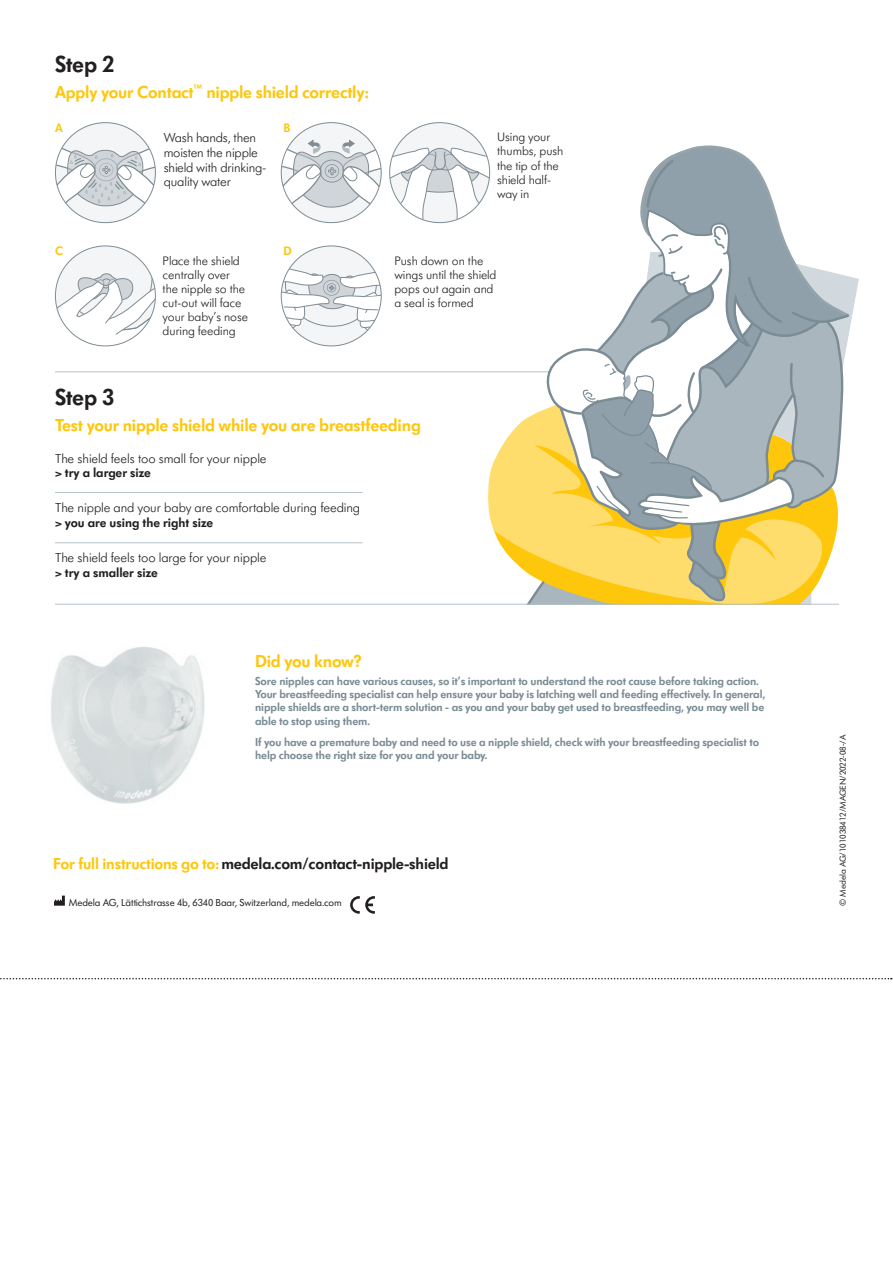
<style>
.page{position:relative;width:893px;height:1263px;background:#fff}
.page>*{position:absolute;margin:0;border:0;box-sizing:border-box;transform-origin:0 0}
.t1{font:600 24px "Futura SB Medela";letter-spacing:-.02em;color:#231f20}
.t2{font:600 18px "Futura SB Medela";letter-spacing:-.01em;color:#fec70c}
.t3{font:600 16.5px "Futura SB Medela";letter-spacing:-.01em;color:#231f20}
.t4{font:300 13.5px/14.9px "Futura SB Medela";letter-spacing:-.01em;color:#231f20}
.t5{font:600 13.5px "Futura SB Medela";color:#231f20}
.t6{font:300 12.75px/14.1px "Futura SB Medela";color:#231f20}
.t7{font:600 12.75px "Futura SB Medela";color:#fec70c}
.t8{font:600 12px/13.2px "Futura SB Medela";letter-spacing:-.01em;color:#7b8c95}
.t9{font:10.5px "Futura SB Medela";letter-spacing:-.01em;color:#231f20}
.t10{font:9px "Futura SB Medela";letter-spacing:-.01em;color:#231f20}
.s1{color:#fec70c}
</style>
<div class="page">
<div style="left:55px;top:123px;width:100px;height:100px;background:#f3f5f7;border-radius:50%"></div>
<svg style="left:55px;top:144px;width:100px;height:73px"></svg>
<div style="left:55px;top:246px;width:100px;height:100px;background:#f3f5f7;border-radius:50%"></div>
<svg style="left:55px;top:258px;width:100px;height:88px"></svg>
<div style="left:281px;top:246px;width:100px;height:100px;background:#f3f5f7;border-radius:50%"></div>
<svg style="left:281px;top:260px;width:100px;height:76px"></svg>
<div style="left:390px;top:123px;width:100px;height:100px;background:#f3f5f7;border-radius:50%"></div>
<hr style="left:55px;top:371px;width:784px;height:1px;background:#b6c2c9">
<hr style="left:55px;top:492px;width:307px;height:1px;background:#b6c2c9">
<hr style="left:55px;top:542px;width:307px;height:1px;background:#b6c2c9">
<svg style="left:54px;top:895px;width:11px;height:11px"></svg>
<img style="left:51px;top:647px;width:154px;height:157px">
<svg style="left:390px;top:139px;width:469px;height:465px"></svg>
<div style="left:281px;top:123px;width:100px;height:100px;background:#f3f5f7;border-radius:50%"></div>
<svg style="left:281px;top:140px;width:100px;height:78px"></svg>
<hr style="left:55px;top:604px;width:784px;height:1px;background:#b6c2c9">
<svg style="left:0;top:978px;width:892px;height:1px"></svg>
<svg style="left:350px;top:896px;width:25px;height:18px"></svg>
<h1 class="t1" style="left:55px;top:50px;width:61px">Step 2</h1>
<h2 class="t2" style="left:55px;top:81px;width:315px">Apply your Contact<sup>™</sup> nipple shield correctly:</h2>
<p class="t4" style="left:164px;top:130px;width:104px">Wash hands, then moisten the nipple shield with drinking&shy;quality water</p>
<p class="t7" style="left:55px;top:120px;width:9px">A</p>
<p class="t7" style="left:283px;top:120px;width:9px">B</p>
<p class="t6" style="left:497px;top:130px;width:68px">Using your thumbs, push the tip of the shield half&shy;way in</p>
<p class="t7" style="left:55px;top:243px;width:9px">C</p>
<p class="t7" style="left:283px;top:243px;width:10px">D</p>
<p class="t6" style="left:163px;top:253px;width:87px">Place the shield centrally over the nipple so the cut-out will face your baby’s nose during feeding</p>
<p class="t6" style="left:394px;top:253px;width:104px">Push down on the wings until the shield pops out again and a seal is formed</p>
<h1 class="t1" style="left:55px;top:383px;width:61px">Step 3</h1>
<h2 class="t2" style="left:55px;top:414px;width:367px">Test your nipple shield while you are breastfeeding</h2>
<p class="t4" style="left:55px;top:451px;width:213px">The shield feels too small for your nipple</p>
<p class="t5" style="left:55px;top:465px;width:97px">&gt; try a larger size</p>
<p class="t4" style="left:55px;top:500px;width:307px">The nipple and your baby are comfortable during feeding</p>
<p class="t5" style="left:55px;top:515px;width:160px">&gt; you are using the right size</p>
<p class="t4" style="left:55px;top:550px;width:213px">The shield feels too large for your nipple</p>
<p class="t5" style="left:55px;top:564px;width:104px">&gt; try a smaller size</p>
<h2 class="t2" style="left:255px;top:651px;width:108px">Did you know?</h2>
<p class="t8" style="left:255px;top:674px;width:512px">Sore nipples can have various causes, so it’s important to understand the root cause before taking action.<br>Your breastfeeding specialist can help ensure your baby is latching well and feeding effectively. In general, nipple shields are a short-term solution - as you and your baby get used to breastfeeding, you may well be able to stop using them.</p>
<p class="t8" style="left:255px;top:736px;width:505px">If you have a premature baby and need to use a nipple shield, check with your breastfeeding specialist to help choose the right size for you and your baby.</p>
<h3 class="t3" style="left:53px;top:854px;width:397px"><span class="s1">For full instructions go to:</span>medela.com/contact-nipple-shield</h3>
<p class="t9" style="left:69px;top:896px;width:274px">Medela AG, Lättichstrasse 4b, 6340 Baar, Switzerland, medela.com</p>
<p class="t10" style="left:837px;top:906px;width:173px;rotate:-90deg">© Medela AG/101038412/MAGEN/2022-08-/A</p>
</div>
